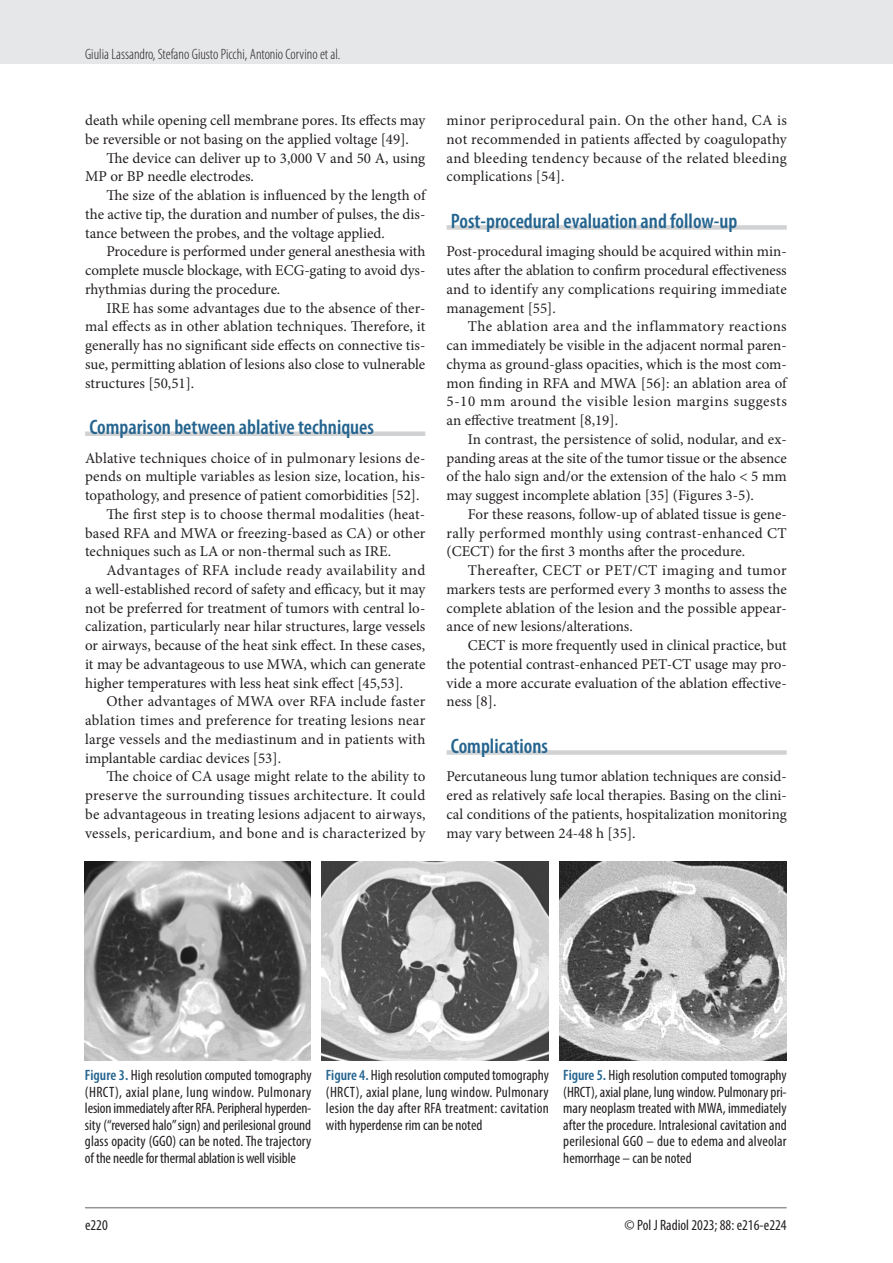
<style>
.page{position:relative;width:893px;height:1263px;background:#fff}
.page>*{position:absolute;margin:0;border:0;box-sizing:border-box;transform-origin:0 0}
.srodtytul_1{font:600 condensed 21px "Myriad Pro";color:#24648f}
.tekst{font:15px/18.8px "Minion Pro";color:#231f20;text-align:justify}
.rycina_podpis{font:condensed 15px/16.5px "Myriad Pro";color:#231f20;text-align:justify}
.tekst_bez_wciecia{font:15px/18.8px "Minion Pro";color:#231f20;text-align:justify}
.t1{font:300 condensed 15px "Myriad Pro";color:#231f20}
.s1{font-weight:600;color:#24648f}
</style>
<div class="page">
<div style="left:0;top:0;width:893px;height:64px;background:#e6e7e9"></div>
<hr style="left:85px;top:1207px;width:702px;height:1px;background:#939598">
<div style="left:85px;top:431px;width:340px;height:5px;background:#d1d2d4"></div>
<div style="left:447px;top:225px;width:340px;height:5px;background:#d1d2d4"></div>
<div style="left:447px;top:750px;width:340px;height:5px;background:#d1d2d4"></div>
<img style="left:84px;top:862px;width:227px;height:199px">
<img style="left:322px;top:862px;width:226px;height:199px">
<img style="left:560px;top:862px;width:226px;height:198px">
<p class="t1" style="left:85px;top:45px;width:257px">Giulia Lassandro, Stefano Giusto Picchi, Antonio Corvino et al.</p>
<p class="tekst_bez_wciecia" style="left:85px;top:111px;width:342px">death while opening cell membrane pores. Its effects may be reversible or not basing on the applied voltage [49].</p>
<p class="tekst" style="left:85px;top:148px;width:342px;text-indent:21px">The device can deliver up to 3,000 V and 50 A, using<br>MP or BP needle electrodes.</p>
<p class="tekst" style="left:85px;top:186px;width:342px;text-indent:21px">The size of the ablation is influenced by the length of the active tip, the duration and number of pulses, the dis&shy;tance between the probes, and the voltage applied.</p>
<p class="tekst" style="left:85px;top:242px;width:342px;text-indent:21px">Procedure is performed under general anesthesia with complete muscle blockage, with ECG-gating to avoid dys&shy;rhythmias during the procedure.</p>
<p class="tekst" style="left:85px;top:298px;width:342px;text-indent:21px">IRE has some advantages due to the absence of ther&shy;mal effects as in other ablation techniques. Therefore, it generally has no significant side effects on connective tis&shy;sue, permitting ablation of lesions also close to vulnerable structures [50,51].</p>
<p class="srodtytul_1" style="left:89px;top:414px;width:286px">Comparison between ablative techniques</p>
<p class="tekst_bez_wciecia" style="left:85px;top:448px;width:342px">Ablative techniques choice of in pulmonary lesions de&shy;pends on multiple variables as lesion size, location, his&shy;topathology, and presence of patient comorbidities [52].</p>
<p class="tekst" style="left:85px;top:505px;width:342px;text-indent:21px">The first step is to choose thermal modalities (heat&shy;based RFA and MWA or freezing-based as CA) or other techniques such as LA or non-thermal such as IRE.</p>
<p class="tekst" style="left:85px;top:561px;width:342px;text-indent:21px">Advantages of RFA include ready availability and a well-established record of safety and efficacy, but it may not be preferred for treatment of tumors with central lo&shy;calization, particularly near hilar structures, large vessels or airways, because of the heat sink effect. In these cases, it may be advantageous to use MWA, which can generate higher temperatures with less heat sink effect [45,53].</p>
<p class="tekst" style="left:85px;top:692px;width:342px;text-indent:21px">Other advantages of MWA over RFA include faster ablation times and preference for treating lesions near large vessels and the mediastinum and in patients with implantable cardiac devices [53].</p>
<p class="tekst" style="left:85px;top:767px;width:342px;text-indent:21px">The choice of CA usage might relate to the ability to preserve the surrounding tissues architecture. It could be advantageous in treating lesions adjacent to airways, vessels, pericardium, and bone and is characterized by</p>
<p class="tekst" style="left:447px;top:111px;width:342px">minor periprocedural pain. On the other hand, CA is not recommended in patients affected by coagulopathy and bleeding tendency because of the related bleeding complications [54].</p>
<p class="srodtytul_1" style="left:451px;top:208px;width:288px">Post-procedural evaluation and follow-up</p>
<p class="tekst_bez_wciecia" style="left:447px;top:242px;width:342px">Post-procedural imaging should be acquired within min&shy;utes after the ablation to confirm procedural effectiveness and to identify any complications requiring immediate management [55].</p>
<p class="tekst" style="left:447px;top:317px;width:342px;text-indent:21px">The ablation area and the inflammatory reactions can immediately be visible in the adjacent normal paren&shy;chyma as ground-glass opacities, which is the most com&shy;mon finding in RFA and MWA [56]: an ablation area of 5-10 mm around the visible lesion margins suggests an effective treatment [8,19].</p>
<p class="tekst" style="left:447px;top:430px;width:342px;text-indent:21px">In contrast, the persistence of solid, nodular, and ex&shy;panding areas at the site of the tumor tissue or the absence of the halo sign and/or the extension of the halo &lt; 5 mm may suggest incomplete ablation [35] (Figures 3-5).</p>
<p class="tekst" style="left:447px;top:505px;width:342px;text-indent:21px">For these reasons, follow-up of ablated tissue is gene&shy;rally performed monthly using contrast-enhanced CT (CECT) for the first 3 months after the procedure.</p>
<p class="tekst" style="left:447px;top:561px;width:342px;text-indent:21px">Thereafter, CECT or PET/CT imaging and tumor markers tests are performed every 3 months to assess the complete ablation of the lesion and the possible appear&shy;ance of new lesions/alterations.</p>
<p class="tekst" style="left:447px;top:636px;width:342px;text-indent:21px">CECT is more frequently used in clinical practice, but the potential contrast-enhanced PET-CT usage may pro&shy;vide a more accurate evaluation of the ablation effective&shy;ness [8].</p>
<p class="srodtytul_1" style="left:451px;top:733px;width:99px">Complications</p>
<p class="tekst_bez_wciecia" style="left:447px;top:767px;width:342px">Percutaneous lung tumor ablation techniques are consid&shy;ered as relatively safe local therapies. Basing on the clini&shy;cal conditions of the patients, hospitalization monitoring may vary between 24-48 h [35].</p>
<p class="rycina_podpis" style="left:85px;top:1067px;width:228px"><span class="s1">Figure 3.</span> High resolution computed tomography (HRCT), axial plane, lung window. Pulmonary lesion immediately after RFA. Peripheral hyperden&shy;sity (“reversed halo” sign) and perilesional ground glass opacity (GGO) can be noted. The trajectory of the needle for thermal ablation is well visible</p>
<p class="rycina_podpis" style="left:563px;top:1067px;width:225px"><span class="s1">Figure 5.</span> High resolution computed tomography (HRCT), axial plane, lung window. Pulmonary pri&shy;mary neoplasm treated with MWA, immediately after the procedure. Intralesional cavitation and perilesional GGO – due to edema and alveolar hemorrhage – can be noted</p>
<p class="rycina_podpis" style="left:326px;top:1067px;width:225px"><span class="s1">Figure 4.</span> High resolution computed tomography (HRCT), axial plane, lung window. Pulmonary lesion the day after RFA treatment: cavitation with hyperdense rim can be noted</p>
<p class="rycina_podpis" style="left:85px;top:1216px;width:24px">e220</p>
<p class="rycina_podpis" style="left:625px;top:1216px;width:164px">© Pol J Radiol 2023; 88: e216-e224</p>
</div>
